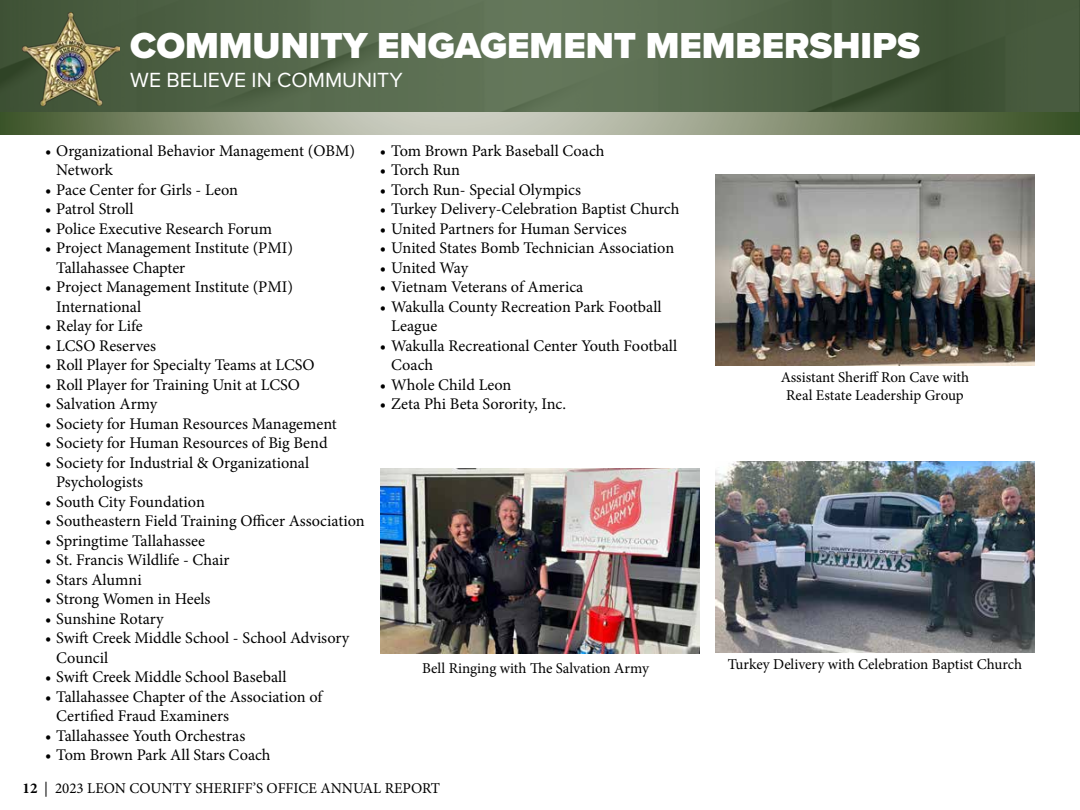
<style>
.page{position:relative;width:1080px;height:810px;background:#fff}
.page>*{position:absolute;margin:0;border:0;box-sizing:border-box;transform-origin:0 0}
.t1{font:900 37.5px "Proxima Nova";color:#fff}
.t2{font:21.25px "Proxima Nova";color:#fff}
.t3{font:16.25px/19.5px "Minion Pro";color:#000}
.t4{font:15px/18px "Minion Pro";color:#000;text-align:center}
.s1{font-weight:700}
</style>
<div class="page">
<svg style="left:0;top:0;width:1079px;height:112px;background:#516448"></svg>
<img style="left:22px;top:13px;width:97px;height:93px">
<hr style="left:1079px;top:0;width:1px;height:135px;background:#324f24">
<img style="left:715px;top:175px;width:320px;height:191px">
<svg style="left:0;top:112px;width:1079px;height:23px;background:#8e987d"></svg>
<img style="left:715px;top:461px;width:320px;height:191px">
<img style="left:380px;top:468px;width:320px;height:185px">
<h1 class="t1" style="left:130px;top:18px;width:791px">COMMUNITY ENGAGEMENT MEMBERSHIPS</h1>
<h2 class="t2" style="left:130px;top:64px;width:274px">WE BELIEVE IN COMMUNITY</h2>
<p class="t3" style="left:56px;top:141px;width:300px;text-indent:-11px">• Organizational Behavior Management (OBM)<br>Network</p>
<p class="t3" style="left:45px;top:180px;width:194px">• Pace Center for Girls - Leon</p>
<p class="t3" style="left:45px;top:199px;width:90px">• Patrol Stroll</p>
<p class="t3" style="left:45px;top:219px;width:229px">• Police Executive Research Forum</p>
<p class="t3" style="left:56px;top:238px;width:238px;text-indent:-11px">• Project Management Institute (PMI)<br>Tallahassee Chapter</p>
<p class="t3" style="left:56px;top:277px;width:238px;text-indent:-11px">• Project Management Institute (PMI)<br>International</p>
<p class="t3" style="left:45px;top:316px;width:99px">• Relay for Life</p>
<p class="t3" style="left:45px;top:336px;width:113px">• LCSO Reserves</p>
<p class="t3" style="left:45px;top:355px;width:271px">• Roll Player for Specialty Teams at LCSO</p>
<p class="t3" style="left:45px;top:375px;width:257px">• Roll Player for Training Unit at LCSO</p>
<p class="t3" style="left:45px;top:394px;width:114px">• Salvation Army</p>
<p class="t3" style="left:45px;top:414px;width:293px">• Society for Human Resources Management</p>
<p class="t3" style="left:45px;top:433px;width:284px">• Society for Human Resources of Big Bend</p>
<p class="t3" style="left:56px;top:453px;width:255px;text-indent:-11px">• Society for Industrial &amp; Organizational<br>Psychologists</p>
<p class="t3" style="left:45px;top:492px;width:161px">• South City Foundation</p>
<p class="t3" style="left:45px;top:511px;width:321px">• Southeastern Field Training Officer Association</p>
<p class="t3" style="left:45px;top:531px;width:162px">• Springtime Tallahassee</p>
<p class="t3" style="left:45px;top:550px;width:186px">• St. Francis Wildlife - Chair</p>
<p class="t3" style="left:45px;top:570px;width:98px">• Stars Alumni</p>
<p class="t3" style="left:45px;top:589px;width:167px">• Strong Women in Heels</p>
<p class="t3" style="left:45px;top:609px;width:120px">• Sunshine Rotary</p>
<p class="t3" style="left:56px;top:628px;width:295px;text-indent:-11px">• Swift Creek Middle School - School Advisory<br>Council</p>
<p class="t3" style="left:45px;top:667px;width:243px">• Swift Creek Middle School Baseball</p>
<p class="t3" style="left:56px;top:687px;width:268px;text-indent:-11px">• Tallahassee Chapter of the Association of<br>Certified Fraud Examiners</p>
<p class="t3" style="left:45px;top:726px;width:202px">• Tallahassee Youth Orchestras</p>
<p class="t3" style="left:45px;top:745px;width:227px">• Tom Brown Park All Stars Coach</p>
<p class="t3" style="left:380px;top:141px;width:226px">• Tom Brown Park Baseball Coach</p>
<p class="t3" style="left:380px;top:160px;width:81px">• Torch Run</p>
<p class="t3" style="left:380px;top:180px;width:202px">• Torch Run- Special Olympics</p>
<p class="t3" style="left:380px;top:199px;width:301px">• Turkey Delivery-Celebration Baptist Church</p>
<p class="t3" style="left:380px;top:219px;width:248px">• United Partners for Human Services</p>
<p class="t3" style="left:380px;top:238px;width:296px">• United States Bomb Technician Association</p>
<p class="t3" style="left:380px;top:258px;width:90px">• United Way</p>
<p class="t3" style="left:380px;top:277px;width:205px">• Vietnam Veterans of America</p>
<p class="t3" style="left:391px;top:297px;width:272px;text-indent:-11px">• Wakulla County Recreation Park Football<br>League</p>
<p class="t3" style="left:391px;top:336px;width:288px;text-indent:-11px">• Wakulla Recreational Center Youth Football<br>Coach</p>
<p class="t3" style="left:380px;top:375px;width:133px">• Whole Child Leon</p>
<p class="t3" style="left:380px;top:394px;width:188px">• Zeta Phi Beta Sorority, Inc.</p>
<p class="t4" style="left:781px;top:368px;width:190px">Assistant Sheriff Ron Cave with<br>Real Estate Leadership Group</p>
<p class="t4" style="left:422px;top:659px;width:228px">Bell Ringing with The Salvation Army</p>
<p class="t4" style="left:728px;top:655px;width:296px">Turkey Delivery with Celebration Baptist Church</p>
<p class="t4" style="left:22px;top:779px;width:419px"><span class="s1">12</span> | 2023 LEON COUNTY SHERIFF’S OFFICE ANNUAL REPORT</p>
</div>
